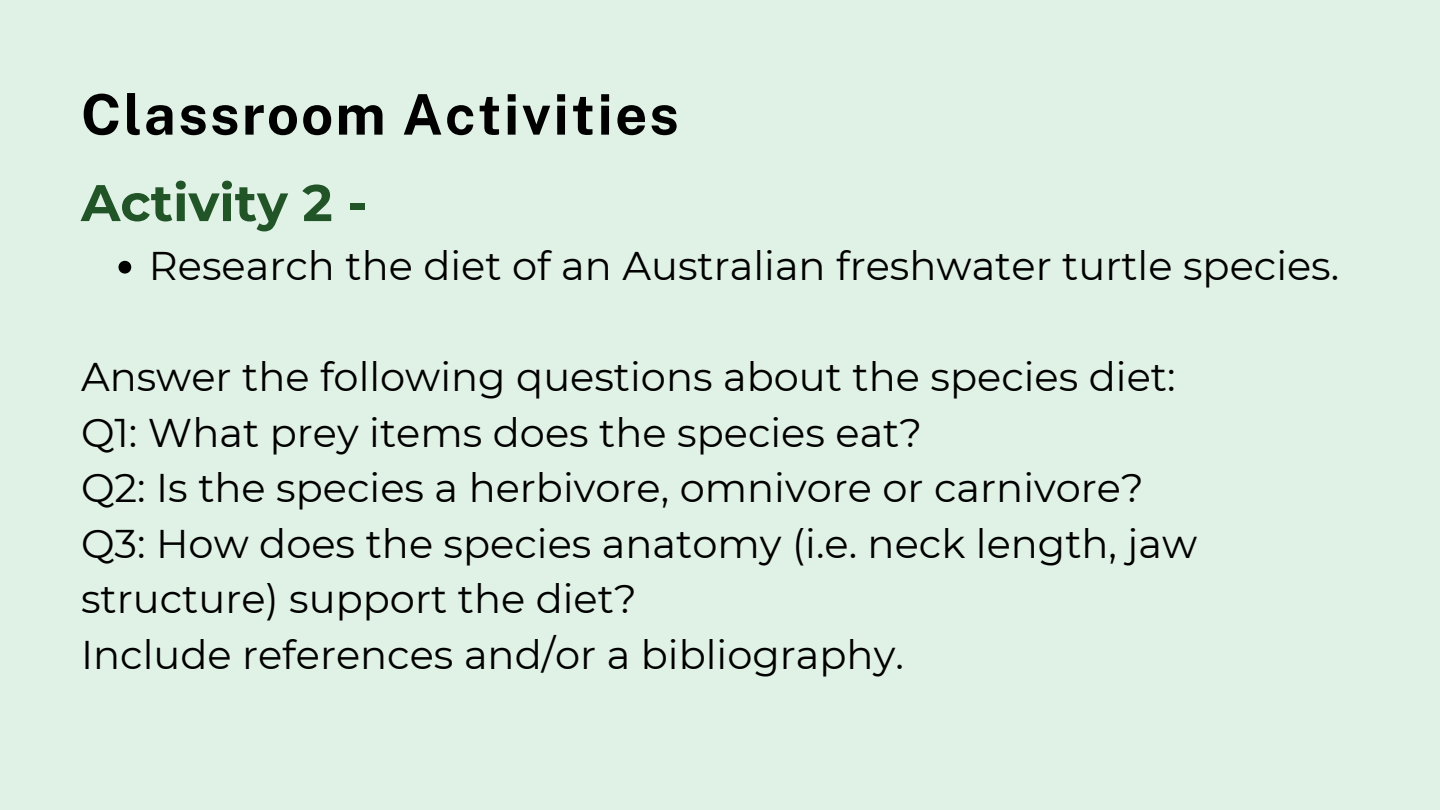
<style>
.page{position:relative;width:1440px;height:810px;background:#e0f1e5}
.page>*{position:absolute;margin:0;border:0;box-sizing:border-box;transform-origin:0 0}
.t1{font:700 56px "Public Sans";letter-spacing:.04em;color:#000}
.t2{font:700 51.4px "Montserrat";color:#215427}
.t3{font:40px/55.5px "Montserrat";color:#000}
</style>
<div class="page">
<svg style="left:118px;top:261px;width:13px;height:13px"></svg>
<p class="t1" style="left:81px;top:81px;width:599px">Classroom Activities</p>
<h1 class="t2" style="left:81px;top:171px;width:288px">Activity 2 -</h1>
<h1 class="t3" style="left:149px;top:238px;width:1192px">Research the diet of an Australian freshwater turtle species.</h1>
<p class="t3" style="left:81px;top:349px;width:1096px">Answer the following questions about the species diet:</p>
<p class="t3" style="left:81px;top:405px;width:843px">Q1: What prey items does the species eat?</p>
<p class="t3" style="left:81px;top:460px;width:1064px">Q2: Is the species a herbivore, omnivore or carnivore?</p>
<p class="t3" style="left:81px;top:516px;width:1118px">Q3: How does the species anatomy (i.e. neck length, jaw structure) support the diet?</p>
<p class="t3" style="left:81px;top:627px;width:824px">Include references and/or a bibliography.</p>
</div>
